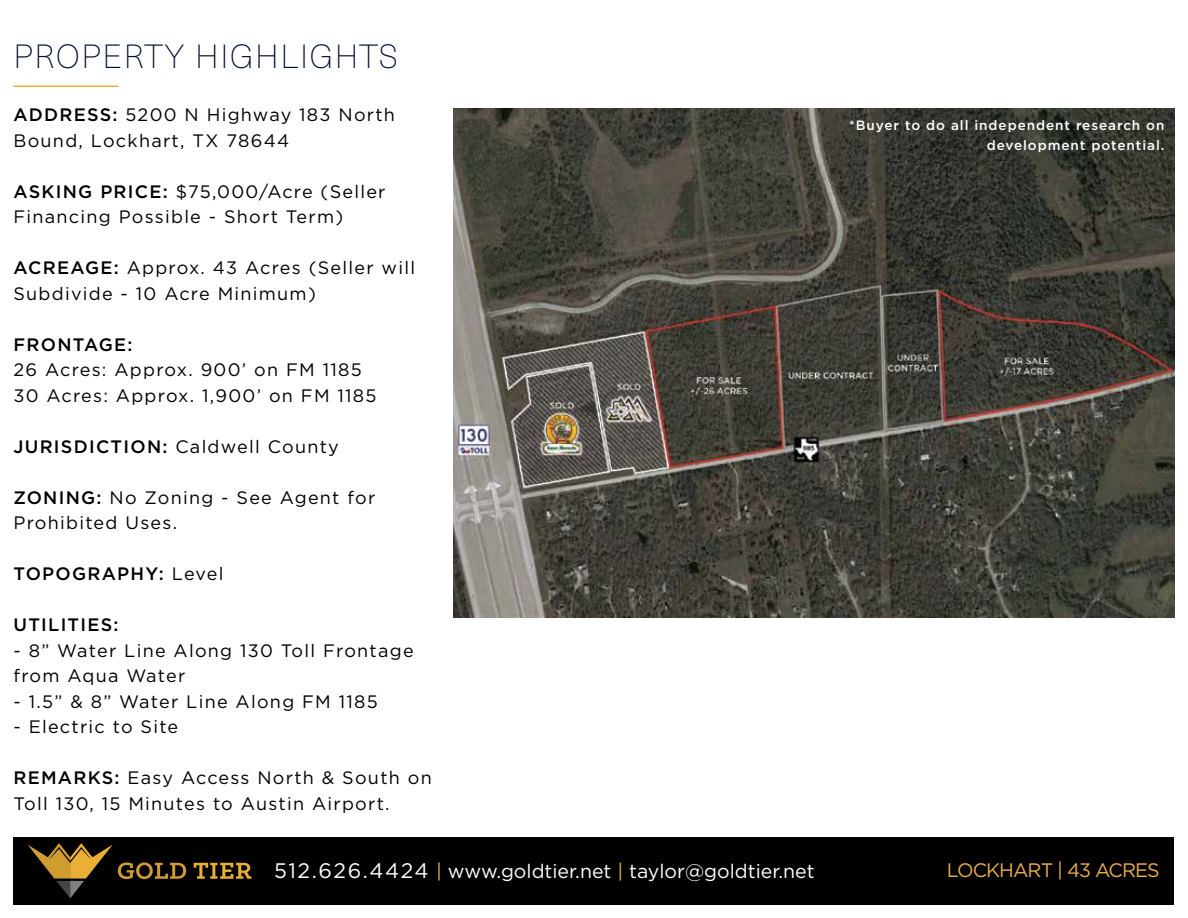
<style>
.page{position:relative;width:1188px;height:918px;background:#fff}
.page>*{position:absolute;margin:0;border:0;box-sizing:border-box;transform-origin:0 0}
.t1{font:100 33px "Neue Haas Unica W1 G";letter-spacing:.05em;color:#000e30}
.t2{font:19.5px "Gotham Pro";color:#fff}
.t3{font:19.5px "Gotham Pro";letter-spacing:-.05em;color:#e9ae4a}
.t4{font:18px/25.5px "Gotham Pro";letter-spacing:.07em;color:#000}
.t5{font:500 18px "Gotham Pro";letter-spacing:.07em;color:#000}
.t6{font:500 13.5px/19.5px "Gotham Pro";letter-spacing:.07em;color:#fff;text-align:right}
.s1{font-weight:500}
.s2{font-weight:400}
.s3{font-size:21px}
.s4{color:#e9ae4a}
</style>
<div class="page">
<div style="left:14px;top:837px;width:1160px;height:67px;background:#000"></div>
<svg style="left:118px;top:862px;width:68px;height:17px"></svg>
<svg style="left:194px;top:863px;width:57px;height:16px"></svg>
<svg style="left:28px;top:843px;width:84px;height:55px"></svg>
<img style="left:454px;top:108px;width:720px;height:510px">
<hr style="left:13px;top:86px;width:105px;height:1px;background:#e8b036">
<h1 class="t1" style="left:14px;top:33px;width:386px">PROPERTY HIGHLIGHTS</h1>
<p class="t4" style="left:14px;top:102px;width:383px"><span class="s1">ADDRESS:</span> 5200 N Highway 183 North<br>Bound, Lockhart, TX 78644</p>
<p class="t4" style="left:14px;top:178px;width:374px"><span class="s1">ASKING PRICE:</span> $75,000/Acre (Seller<br>Financing Possible - Short Term)</p>
<p class="t4" style="left:14px;top:255px;width:403px"><span class="s1">ACREAGE:</span> Approx. 43 Acres (Seller will<br>Subdivide - 10 Acre Minimum)</p>
<p class="t5" style="left:14px;top:334px;width:121px">FRONTAGE:</p>
<p class="t4" style="left:14px;top:357px;width:365px">26 Acres: Approx. 900’ on FM 1185<br>30 Acres: Approx. 1,900’ on FM 1185</p>
<p class="t4" style="left:14px;top:433px;width:327px"><span class="s1">JURISDICTION:</span> Caldwell County</p>
<p class="t4" style="left:14px;top:484px;width:363px"><span class="s1">ZONING:</span> No Zoning - See Agent for<br>Prohibited Uses.</p>
<p class="t5" style="left:14px;top:564px;width:211px">TOPOGRAPHY: <span class="s2">Level</span></p>
<p class="t5" style="left:14px;top:615px;width:107px">UTILITIES:</p>
<p class="t4" style="left:14px;top:637px;width:402px">- 8” Water Line Along 130 Toll Frontage from Aqua Water</p>
<p class="t4" style="left:14px;top:689px;width:366px">- 1.5” &amp; 8” Water Line Along FM 1185</p>
<p class="t4" style="left:14px;top:714px;width:166px">- Electric to Site</p>
<p class="t4" style="left:14px;top:765px;width:420px"><span class="s1">REMARKS:</span> Easy Access North &amp; South on<br>Toll 130, 15 Minutes to Austin Airport.</p>
<p class="t6" style="left:849px;top:115px;width:317px">*Buyer to do all independent research on development potential.</p>
<p class="t2" style="left:274px;top:860px;width:542px"><span class="s3">512.626.4424</span> <span class="s4">|</span> www.goldtier.net <span class="s4">|</span> taylor@goldtier.net</p>
<p class="t3" style="left:947px;top:859px;width:214px">LOCKHART | 43 ACRES</p>
</div>
